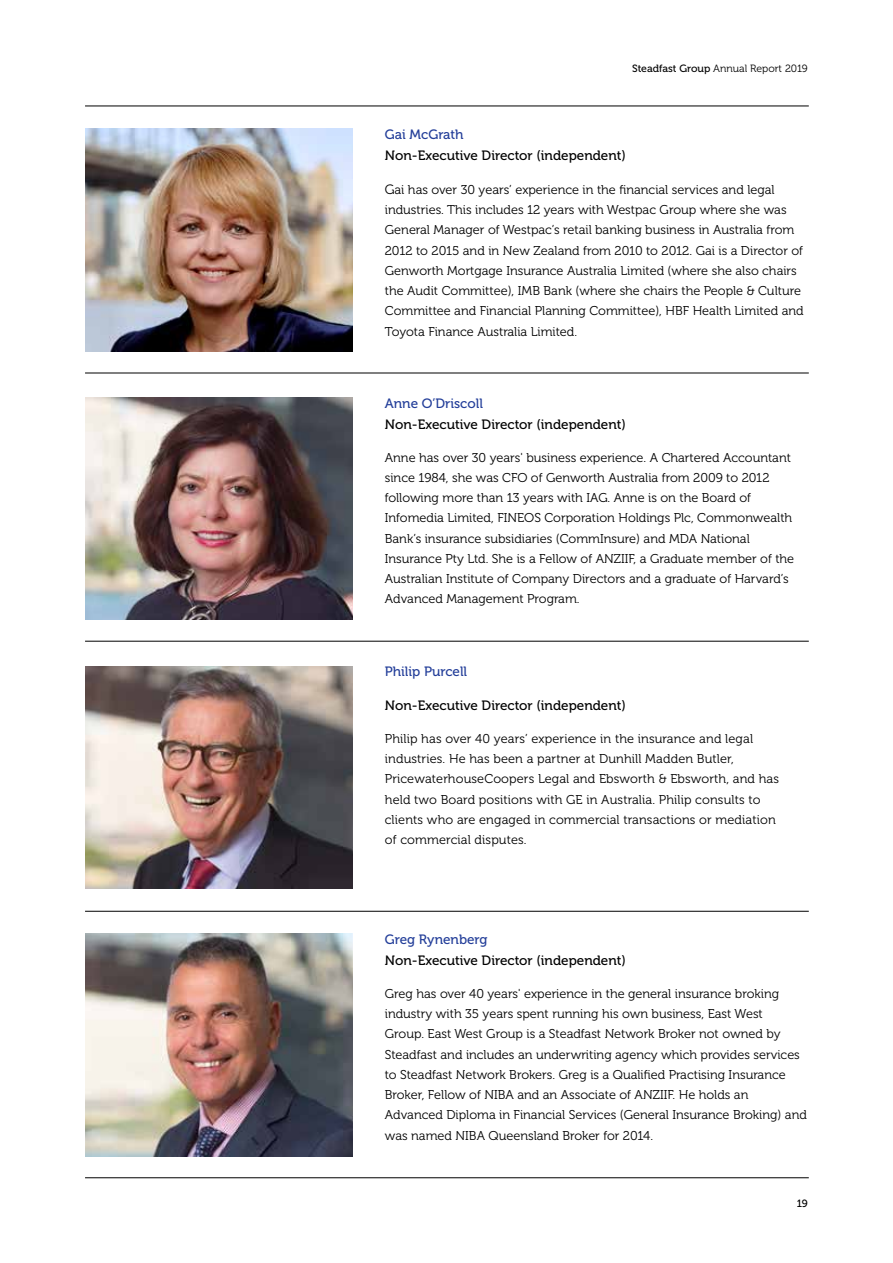
<style>
.page{position:relative;width:893px;height:1263px;background:#fff}
.page>*{position:absolute;margin:0;border:0;box-sizing:border-box;transform-origin:0 0}
.t1{font:13.5px "Museo 500";color:#000}
.t2{font:13.5px "Museo 500";color:#233e99}
.t3{font:12.75px/20.2px "Museo 300";color:#000}
.t4{font:10.5px "Museo 300";color:#000}
.t5{font:10.5px "Museo 500";color:#000}
.s1{font-family:"Museo 500"}
.s2{font-size:13.5px}
</style>
<div class="page">
<img style="left:85px;top:397px;width:268px;height:223px">
<img style="left:85px;top:666px;width:268px;height:222px">
<img style="left:85px;top:934px;width:268px;height:222px">
<img style="left:85px;top:129px;width:268px;height:222px">
<hr style="left:85px;top:1177px;width:724px;height:1px;background:#000">
<hr style="left:85px;top:106px;width:724px;height:1px;background:#000">
<hr style="left:85px;top:373px;width:724px;height:1px;background:#000">
<hr style="left:85px;top:641px;width:724px;height:1px;background:#000">
<hr style="left:85px;top:911px;width:724px;height:1px;background:#000">
<p class="t4" style="left:632px;top:62px;width:177px"><span class="s1">Steadfast Group</span> Annual Report 2019</p>
<p class="t2" style="left:385px;top:127px;width:80px">Gai McGrath</p>
<p class="t1" style="left:385px;top:148px;width:243px">Non-Executive Director (independent)</p>
<p class="t3" style="left:385px;top:180px;width:420px"><span class="s2">G</span>ai has over 30 years’ experience in the financial services and legal industries. This includes 12 years with Westpac Group where she was General Manager of Westpac’s retail banking business in Australia from 2012 to 2015 and in New Zealand from 2010 to 2012. Gai is a Director of Genworth Mortgage Insurance Australia Limited (where she also chairs the Audit Committee), IMB Bank (where she chairs the People &amp; Culture Committee and Financial Planning Committee), HBF Health Limited and Toyota Finance Australia Limited.</p>
<p class="t2" style="left:385px;top:395px;width:100px">Anne O’Driscoll</p>
<p class="t1" style="left:385px;top:416px;width:243px">Non-Executive Director (independent)</p>
<p class="t3" style="left:385px;top:447px;width:411px">Anne has over 30 years' business experience. A Chartered Accountant since 1984, she was CFO of Genworth Australia from 2009 to 2012 following more than 13 years with IAG. Anne is on the Board of Infomedia Limited, FINEOS Corporation Holdings Plc, Commonwealth Bank’s insurance subsidiaries (CommInsure) and MDA National Insurance Pty Ltd. She is a Fellow of ANZIIF, a Graduate member of the Australian Institute of Company Directors and a graduate of Harvard’s Advanced Management Program.</p>
<p class="t2" style="left:385px;top:664px;width:84px">Philip Purcell</p>
<p class="t1" style="left:385px;top:698px;width:243px">Non-Executive Director (independent)</p>
<p class="t3" style="left:385px;top:729px;width:396px">Philip has over 40 years’ experience in the insurance and legal industries. He has been a partner at Dunhill Madden Butler, PricewaterhouseCoopers Legal and Ebsworth &amp; Ebsworth, and has held two Board positions with GE in Australia. Philip consults to clients who are engaged in commercial transactions or mediation of commercial disputes.</p>
<p class="t2" style="left:385px;top:932px;width:104px">Greg Rynenberg</p>
<p class="t1" style="left:385px;top:953px;width:243px">Non-Executive Director (independent)</p>
<p class="t3" style="left:385px;top:984px;width:424px">Greg has over 40 years' experience in the general insurance broking industry with 35 years spent running his own business, East West<br>Group. East West Group is a Steadfast Network Broker not owned by Steadfast and includes an underwriting agency which provides services to Steadfast Network Brokers. Greg is a Qualified Practising Insurance Broker, Fellow of NIBA and an Associate of ANZIIF. He holds an Advanced Diploma in Financial Services (General Insurance Broking) and was named NIBA Queensland Broker for 2014.</p>
<p class="t5" style="left:797px;top:1197px;width:13px">19</p>
</div>
